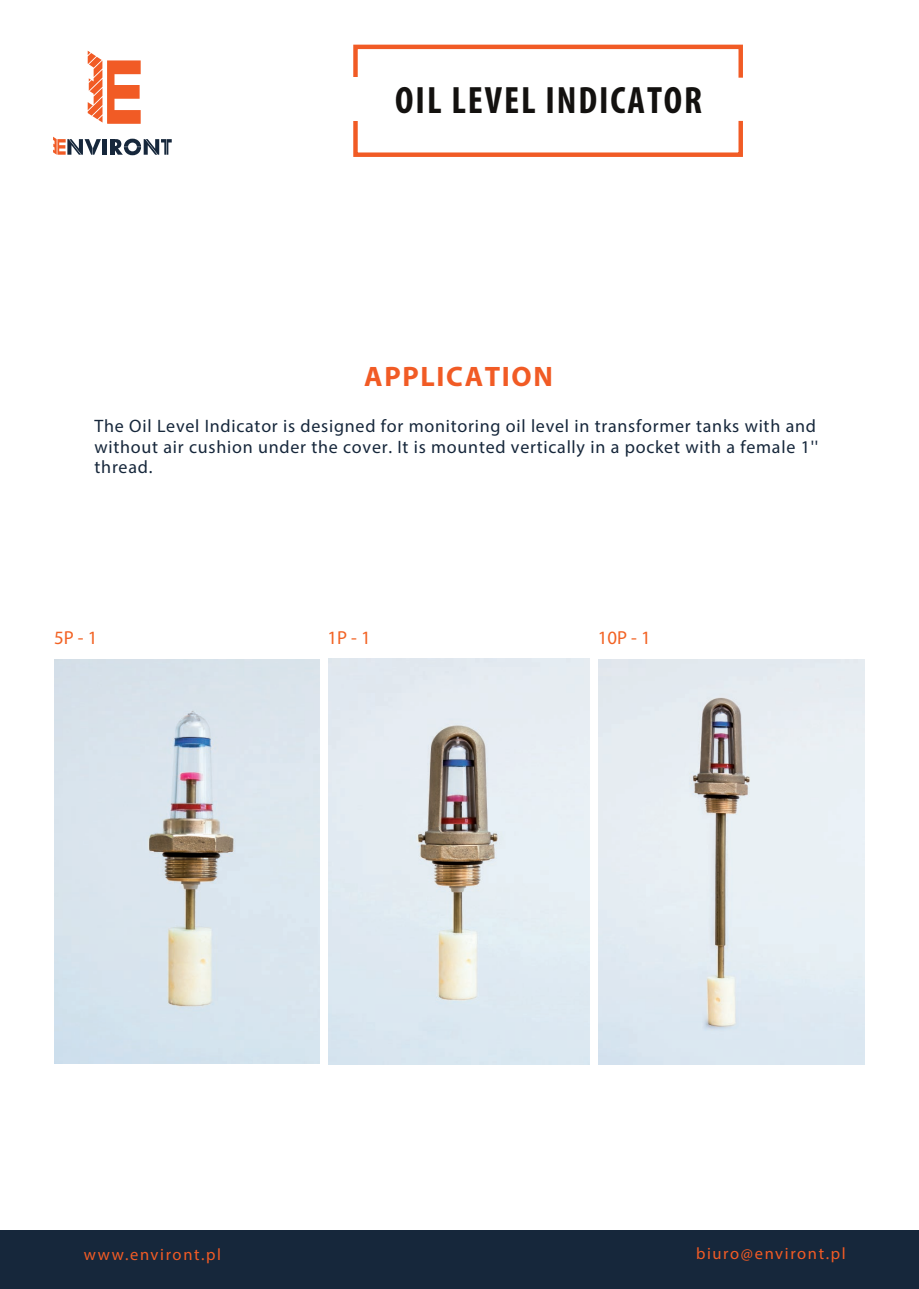
<style>
.page{position:relative;width:919px;height:1289px;background:#fff}
.page>*{position:absolute;margin:0;border:0;box-sizing:border-box;transform-origin:0 0}
.t1{font:700 condensed 38.25px "Myriad Pro";letter-spacing:.05em;color:#13110f}
.t2{font:700 28.2px "Myriad Pro";letter-spacing:.06em;color:#f15b25}
.t3{font:18.9px "Myriad Pro";color:#f26223}
.t4{font:18px/20.7px "Myriad Pro";letter-spacing:.04em;color:#16273b}
.t5{font:16.5px "Myriad Pro";letter-spacing:.1em;color:#f15b25}
</style>
<div class="page">
<div style="left:353px;top:45px;width:390px;height:112px;border:4px solid #f15b25"></div>
<div style="left:345px;top:78px;width:35px;height:43px;background:#fff"></div>
<svg style="left:738px;top:78px;width:5px;height:43px"></svg>
<hr style="left:110px;top:139px;width:4px;height:16px;background:#16273b">
<svg style="left:114px;top:139px;width:58px;height:16px"></svg>
<svg style="left:53px;top:137px;width:54px;height:18px"></svg>
<svg style="left:88px;top:51px;width:53px;height:73px"></svg>
<img style="left:54px;top:659px;width:810px;height:405px">
<div style="left:320px;top:651px;width:7px;height:424px;background:#fff"></div>
<div style="left:590px;top:651px;width:8px;height:424px;background:#fff"></div>
<div style="left:0;top:1230px;width:918px;height:58px;background:#16273b"></div>
<h1 class="t1" style="left:395px;top:76px;width:308px">OIL LEVEL INDICATOR</h1>
<h2 class="t2" style="left:364px;top:358px;width:190px">APPLICATION</h2>
<p class="t4" style="left:94px;top:415px;width:725px">The Oil Level Indicator is designed for monitoring oil level in transformer tanks with and without air cushion under the cover. It is mounted vertically in a pocket with a female 1'' thread.</p>
<p class="t3" style="left:54px;top:626px;width:45px">5P - 1</p>
<p class="t3" style="left:327px;top:626px;width:45px">1P - 1</p>
<p class="t3" style="left:598px;top:626px;width:54px">10P - 1</p>
<p class="t5" style="left:84px;top:1244px;width:139px">www.environt.pl</p>
<p class="t5" style="left:696px;top:1242px;width:151px">biuro@environt.pl</p>
</div>
